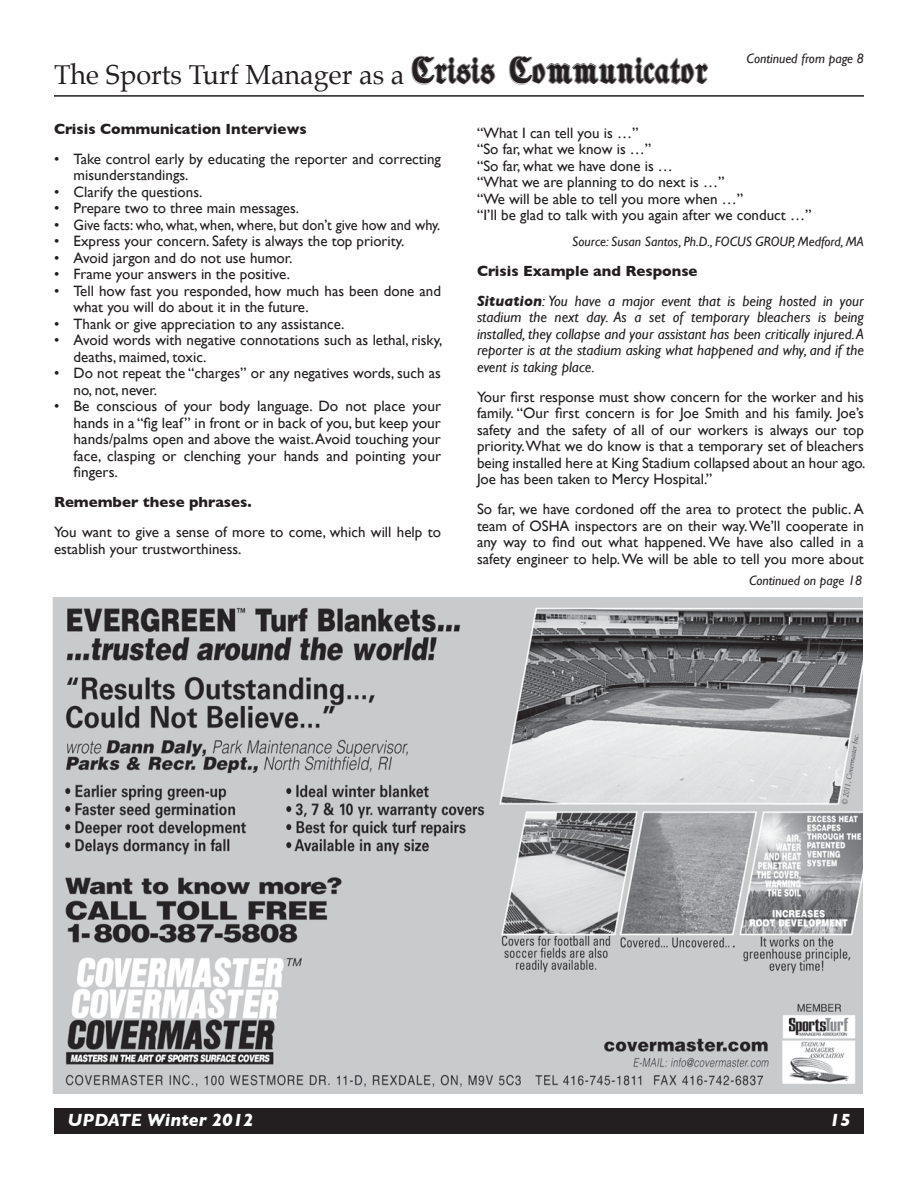
<style>
.page{position:relative;width:918px;height:1188px;background:#fff}
.page>*{position:absolute;margin:0;border:0;box-sizing:border-box;transform-origin:0 0}
.t1{font:27px "Palatino";color:#231f20}
.t2{font:italic 700 18px "Gill Sans";color:#fff}
.t3{font:15px/16.5px "Gill Sans";color:#231f20}
.t4{font:italic 15px/16.5px "Gill Sans";color:#231f20}
.t5{font:700 15px "Gill Sans";color:#231f20}
.t6{font:italic 13.5px "Gill Sans";color:#231f20}
.s1{font-family:"Typographer Fraktur Contour";font-size:36px}
.s2{font-weight:700;font-style:normal}
.s3{font-weight:700}
</style>
<div class="page">
<div style="left:54px;top:1108px;width:810px;height:26px;background:#231f20"></div>
<img style="left:52px;top:597px;width:810px;height:497px">
<hr style="left:54px;top:95px;width:810px;height:2px;background:#231f20">
<h1 class="t1" style="left:54px;top:53px;width:655px">The Sports Turf Manager as a <span class="s1">Crisis Communicator</span></h1>
<p class="t6" style="left:747px;top:51px;width:119px">Continued from page 8</p>
<p class="t3" style="left:477px;top:124px;width:336px">“What I can tell you is …”<br>“So far, what we know is …”<br>“So far, what we have done is …<br>“What we are planning to do next is …”<br>“We will be able to tell you more when …”<br>“I’ll be glad to talk with you again after we conduct …”</p>
<p class="t6" style="left:572px;top:234px;width:293px">Source: Susan Santos, Ph.D., FOCUS GROUP, Medford, MA</p>
<p class="t4" style="left:477px;top:256px;width:388px;line-height:30px"><span class="s2">Crisis Example and Response<br></span><span class="s3">Situation</span>: You have a major event that is being hosted in your</p>
<p class="t4" style="left:477px;top:309px;width:389px;text-align:justify">stadium the next day. As a set of temporary bleachers is being installed, they collapse and your assistant has been critically injured. A reporter is at the stadium asking what happened and why, and if the event is taking place.</p>
<p class="t3" style="left:477px;top:388px;width:390px;text-align:justify">Your first response must show concern for the worker and his family. “Our first concern is for Joe Smith and his family. Joe’s safety and the safety of all of our workers is always our top priority. What we do know is that a temporary set of bleachers being installed here at King Stadium collapsed about an hour ago.<br>Joe has been taken to Mercy Hospital.”</p>
<p class="t3" style="left:477px;top:501px;width:388px;text-align:justify">So far, we have cordoned off the area to protect the public. A team of OSHA inspectors are on their way. We’ll cooperate in any way to find out what happened. We have also called in a safety engineer to help. We will be able to tell you more about</p>
<p class="t6" style="left:749px;top:573px;width:115px">Continued on page 18</p>
<p class="t5" style="left:54px;top:120px;width:254px">Crisis Communication I nterviews</p>
<p class="t3" style="left:74px;top:150px;width:369px;text-indent:-20px">• Take control early by educating the reporter and correcting misunderstandings.</p>
<p class="t3" style="left:54px;top:183px;width:150px">• Clarify the questions.</p>
<p class="t3" style="left:54px;top:200px;width:247px">• Prepare two to three main messages.</p>
<p class="t3" style="left:54px;top:216px;width:388px">• Give facts: who, what, when, where, but don’t give how and why.</p>
<p class="t3" style="left:54px;top:233px;width:352px">• Express your concern. Safety is always the top priority.</p>
<p class="t3" style="left:54px;top:249px;width:240px">• Avoid jargon and do not use humor.</p>
<p class="t3" style="left:54px;top:266px;width:237px">• Frame your answers in the positive.</p>
<p class="t3" style="left:74px;top:282px;width:369px;text-indent:-20px">• Tell how fast you responded, how much has been done and what you will do about it in the future.</p>
<p class="t3" style="left:54px;top:315px;width:292px">• Thank or give appreciation to any assistance.</p>
<p class="t3" style="left:74px;top:332px;width:370px;text-indent:-20px">• Avoid words with negative connotations such as lethal, risky, deaths, maimed, toxic.</p>
<p class="t3" style="left:74px;top:365px;width:369px;text-indent:-20px">• Do not repeat the “charges” or any negatives words, such as no, not, never.</p>
<p class="t3" style="left:74px;top:398px;width:369px;text-align:justify;text-indent:-20px">• Be conscious of your body language. Do not place your hands in a “fig leaf” in front or in back of you, but keep your hands/palms open and above the waist. Avoid touching your face, clasping or clenching your hands and pointing your fingers.</p>
<p class="t5" style="left:54px;top:493px;width:199px">Remember these phrases.</p>
<p class="t3" style="left:54px;top:524px;width:389px">You want to give a sense of more to come, which will help to establish your trustworthiness.</p>
<p class="t2" style="left:68px;top:1109px;width:188px">UPDATE Winter 2012</p>
<p class="t2" style="left:830px;top:1109px;width:22px">15</p>
</div>
